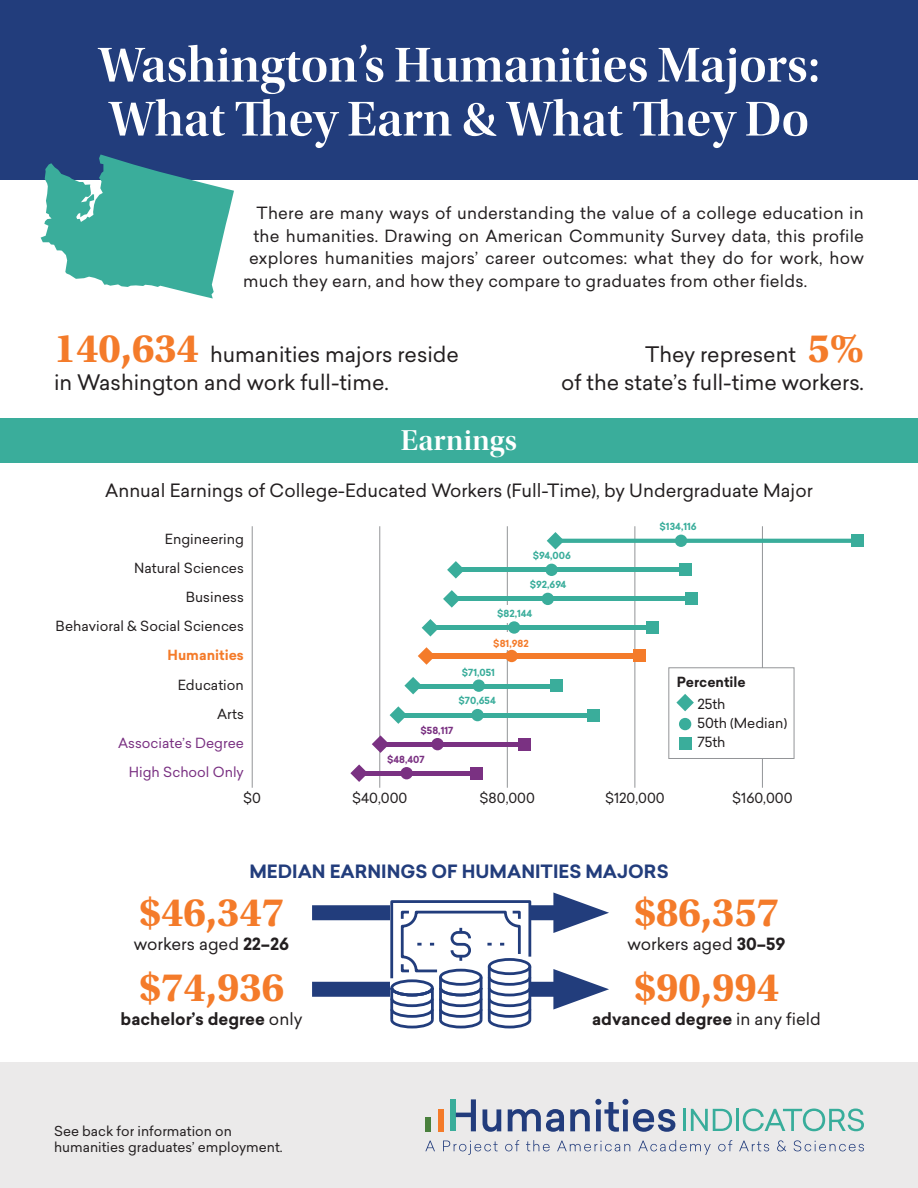
<style>
.page{position:relative;width:918px;height:1188px;background:#fff}
.page>*{position:absolute;margin:0;border:0;box-sizing:border-box;transform-origin:0 0}
.Headline{font:51px/54px "Utopia Std Semibold Disp";color:#fff}
.Text_-_11_15_Center{font:700 42px "Utopia Std";color:#f47b2a}
.Subhead{font:30px "Utopia Std Semibold Disp";letter-spacing:.01em;color:#fff}
.Text_-_14_22_Left{font:21px/28.5px "Sailec";color:#231f20}
.Text_-_14_22_Right{font:21px/28.5px "Sailec";color:#231f20;text-align:right}
.Text_-_12_16_Center{font:18px "Sailec";color:#231f20}
.Text_-_12_16_Center-2{font:700 18px "Sailec";color:#223d7c}
.Text_-_11_15_Justified{font:16.5px "Sailec";letter-spacing:.015em;color:#231f20}
.Text_-_11_15_Center-2{font:700 16.5px "Sailec";color:#231f20}
.Text_-_11_15_Center-3{font:16.5px "Sailec";color:#231f20}
.t1{font:13.8px/29.1px "Sailec";color:#231f20;text-align:right}
.t2{font:700 13.8px "Sailec";color:#231f20}
.Text_-_9_11_Left{font:13.5px/16.5px "Sailec";color:#231f20}
.t3{font:700 9.6px "Sailec";color:#3aad9b}
.t4{font:700 9.6px "Sailec";color:#7a3182}
.t5{font:700 9.6px "Sailec";color:#f47b2a}
.s1{font-family:"Utopia Std";font-weight:700;font-size:42px;color:#f47b2a}
.s2{font-weight:700;color:#f47b2a}
.s3{color:#7a3182}
.s4{font-weight:700}
.s5{font-weight:400}
</style>
<div class="page">
<div style="left:0;top:0;width:918px;height:180px;background:#223d7c"></div>
<div style="left:0;top:418px;width:918px;height:46px;background:#3aad9b"></div>
<div style="left:0;top:1062px;width:918px;height:126px;background:#ebeaea"></div>
<div style="left:451px;top:1099px;width:5px;height:32px;background:#3aad9b"></div>
<div style="left:425px;top:1117px;width:6px;height:14px;background:#49803d"></div>
<div style="left:438px;top:1109px;width:5px;height:22px;background:#f47b2a"></div>
<svg style="left:456px;top:1099px;width:20px;height:32px"></svg>
<svg style="left:483px;top:1109px;width:18px;height:23px"></svg>
<svg style="left:508px;top:1109px;width:56px;height:23px"></svg>
<svg style="left:570px;top:1099px;width:105px;height:33px"></svg>
<hr style="left:683px;top:1109px;width:3px;height:22px;background:#38ad9b">
<svg style="left:691px;top:1109px;width:41px;height:22px"></svg>
<hr style="left:736px;top:1109px;width:3px;height:22px;background:#38ad9b">
<svg style="left:743px;top:1109px;width:121px;height:22px"></svg>
<svg style="left:425px;top:1141px;width:10px;height:10px"></svg>
<svg style="left:443px;top:1141px;width:55px;height:14px"></svg>
<svg style="left:505px;top:1140px;width:14px;height:11px"></svg>
<svg style="left:526px;top:1140px;width:24px;height:11px"></svg>
<svg style="left:557px;top:1141px;width:73px;height:10px"></svg>
<svg style="left:638px;top:1140px;width:73px;height:15px"></svg>
<svg style="left:718px;top:1140px;width:14px;height:11px"></svg>
<svg style="left:739px;top:1141px;width:30px;height:10px"></svg>
<svg style="left:777px;top:1140px;width:9px;height:11px"></svg>
<svg style="left:794px;top:1140px;width:70px;height:11px"></svg>
<svg style="left:41px;top:155px;width:193px;height:144px"></svg>
<div style="left:312px;top:905px;width:264px;height:15px;background:#223d7c"></div>
<svg style="left:553px;top:892px;width:56px;height:41px"></svg>
<div style="left:312px;top:982px;width:264px;height:15px;background:#223d7c"></div>
<svg style="left:553px;top:969px;width:56px;height:41px"></svg>
<hr style="left:252px;top:526px;width:1px;height:262px;background:#939598">
<hr style="left:380px;top:526px;width:1px;height:262px;background:#939598">
<hr style="left:507px;top:526px;width:1px;height:262px;background:#939598">
<hr style="left:635px;top:526px;width:1px;height:262px;background:#939598">
<hr style="left:762px;top:526px;width:1px;height:262px;background:#939598">
<div style="left:503px;top:632px;width:26px;height:18px;background:#fff"></div>
<div style="left:503px;top:605px;width:26px;height:18px;background:#fff"></div>
<div style="left:431px;top:625px;width:219px;height:5px;background:#3aad9b"></div>
<div style="left:426px;top:653px;width:213px;height:6px;background:#f47b2a"></div>
<svg style="left:564px;top:539px;width:288px;height:4px"></svg>
<hr style="left:455px;top:568px;width:231px;height:4px;background:#3aad9b">
<hr style="left:453px;top:597px;width:236px;height:4px;background:#3aad9b">
<hr style="left:416px;top:684px;width:142px;height:4px;background:#3aad9b">
<hr style="left:398px;top:713px;width:197px;height:4px;background:#3aad9b">
<hr style="left:378px;top:742px;width:146px;height:4px;background:#7a3182">
<hr style="left:356px;top:771px;width:120px;height:4px;background:#7a3182">
<div style="left:675px;top:535px;width:12px;height:12px;background:#3aad9b;border-radius:50%"></div>
<div style="left:545px;top:564px;width:13px;height:12px;background:#3aad9b;border-radius:50%"></div>
<div style="left:542px;top:593px;width:12px;height:12px;background:#3aad9b;border-radius:50%"></div>
<div style="left:508px;top:621px;width:12px;height:13px;background:#3aad9b;border-radius:50%"></div>
<div style="left:505px;top:650px;width:13px;height:12px;background:#f47b2a;border-radius:50%"></div>
<div style="left:473px;top:679px;width:12px;height:13px;background:#3aad9b;border-radius:50%"></div>
<div style="left:471px;top:709px;width:13px;height:12px;background:#3aad9b;border-radius:50%"></div>
<div style="left:431px;top:738px;width:13px;height:12px;background:#7a3182;border-radius:50%"></div>
<div style="left:400px;top:767px;width:13px;height:12px;background:#7a3182;border-radius:50%"></div>
<div style="left:852px;top:535px;width:12px;height:12px;background:#3aad9b"></div>
<svg style="left:547px;top:532px;width:17px;height:18px"></svg>
<div style="left:680px;top:564px;width:12px;height:12px;background:#3aad9b"></div>
<svg style="left:447px;top:561px;width:18px;height:18px"></svg>
<div style="left:685px;top:593px;width:12px;height:12px;background:#3aad9b"></div>
<svg style="left:443px;top:590px;width:18px;height:18px"></svg>
<div style="left:646px;top:621px;width:13px;height:13px;background:#3aad9b"></div>
<svg style="left:422px;top:619px;width:15px;height:18px"></svg>
<div style="left:550px;top:679px;width:12px;height:13px;background:#3aad9b"></div>
<svg style="left:404px;top:677px;width:18px;height:17px"></svg>
<div style="left:587px;top:709px;width:13px;height:12px;background:#3aad9b"></div>
<svg style="left:390px;top:706px;width:17px;height:18px"></svg>
<div style="left:634px;top:650px;width:12px;height:12px;background:#f47b2a"></div>
<svg style="left:418px;top:647px;width:14px;height:18px"></svg>
<div style="left:518px;top:738px;width:12px;height:12px;background:#7a3182"></div>
<svg style="left:372px;top:735px;width:17px;height:18px"></svg>
<div style="left:471px;top:767px;width:12px;height:12px;background:#7a3182"></div>
<svg style="left:350px;top:764px;width:18px;height:18px"></svg>
<div style="left:669px;top:668px;width:125px;height:90px;background:#fff"></div>
<div style="left:668px;top:667px;width:127px;height:92px;border:1px solid #939598"></div>
<div style="left:679px;top:718px;width:12px;height:12px;background:#3aad9b;border-radius:50%"></div>
<svg style="left:676px;top:694px;width:18px;height:17px"></svg>
<div style="left:679px;top:737px;width:12px;height:12px;background:#3aad9b"></div>
<svg style="left:389px;top:900px;width:144px;height:129px"></svg>
<p class="Headline" style="left:98px;top:39px;width:723px">Washington’s Humanities Majors:<br>What They Earn &amp; What They Do</p>
<p class="Text_-_11_15_Justified" style="left:256px;top:202px;width:609px">There are many ways of understanding the value of a college education in</p>
<p class="Text_-_11_15_Justified" style="left:254px;top:224px;width:612px">the humanities. Drawing on American Community Survey data, this profile</p>
<p class="Text_-_11_15_Justified" style="left:249px;top:247px;width:616px">explores humanities majors’ career outcomes: what they do for work, how</p>
<p class="Text_-_11_15_Justified" style="left:243px;top:269px;width:566px">much they earn, and how they compare to graduates from other fields.</p>
<p class="Text_-_14_22_Left" style="left:54px;top:339px;width:407px"><span class="s1">140,634</span> humanities majors reside in Washington and work full-time.</p>
<p class="Subhead" style="left:401px;top:424px;width:118px">Earnings</p>
<p class="Text_-_14_22_Right" style="left:561px;top:339px;width:304px">They represent <span class="s1">5%<br></span>of the state’s full-time workers.</p>
<p class="Text_-_12_16_Center" style="left:105px;top:477px;width:709px">Annual Earnings of College-Educated Workers (Full-Time), by Undergraduate Major</p>
<p class="t1" style="left:56px;top:524px;width:190px">Engineering<br>Natural Sciences<br>Business<br>Behavioral &amp; Social Sciences<br><span class="s2">Humanities<br></span>Education<br>Arts<br><span class="s3">Associate’s Degree<br>High School Only</span></p>
<p class="t3" style="left:533px;top:549px;width:40px">$94,006</p>
<p class="t3" style="left:530px;top:578px;width:38px">$92,694</p>
<p class="t3" style="left:497px;top:607px;width:37px">$82,144</p>
<p class="t5" style="left:493px;top:636px;width:37px">$81,982</p>
<p class="t3" style="left:462px;top:665px;width:35px">$71,051</p>
<p class="t3" style="left:459px;top:693px;width:39px">$70,654</p>
<p class="t4" style="left:421px;top:724px;width:34px">$58,117</p>
<p class="t4" style="left:387px;top:753px;width:39px">$48,407</p>
<p class="t3" style="left:660px;top:520px;width:39px">$134,116</p>
<p class="t2" style="left:677px;top:672px;width:70px">Percentile</p>
<p class="t1" style="left:697px;top:694px;width:91px;line-height:19.2px;text-align:left">25th<br>50th (Median)<br>75th</p>
<p class="t1" style="left:243px;top:784px;width:19px">$0</p>
<p class="t1" style="left:352px;top:784px;width:57px">$40,000</p>
<p class="t1" style="left:480px;top:784px;width:57px">$80,000</p>
<p class="t1" style="left:605px;top:784px;width:61px">$120,000</p>
<p class="t1" style="left:732px;top:784px;width:62px">$160,000</p>
<p class="Text_-_12_16_Center-2" style="left:249px;top:858px;width:421px">MEDIAN EARNINGS OF HUMANITIES MAJORS</p>
<p class="Text_-_11_15_Center" style="left:139px;top:888px;width:146px">$46,347</p>
<p class="Text_-_11_15_Center-3" style="left:134px;top:933px;width:157px">workers aged <span class="s4">22–26</span></p>
<p class="Text_-_11_15_Center" style="left:139px;top:963px;width:146px">$74,936</p>
<p class="Text_-_11_15_Center-2" style="left:121px;top:1007px;width:183px">bachelor’s degree <span class="s5">only</span></p>
<p class="Text_-_9_11_Left" style="left:54px;top:1122px;width:230px">See back for information on humanities graduates’ employment.</p>
<p class="Text_-_11_15_Center" style="left:634px;top:888px;width:146px">$86,357</p>
<p class="Text_-_11_15_Center-3" style="left:627px;top:933px;width:160px">workers aged <span class="s4">30–59</span></p>
<p class="Text_-_11_15_Center" style="left:634px;top:963px;width:146px">$90,994</p>
<p class="Text_-_11_15_Center-2" style="left:592px;top:1007px;width:230px">advanced degree <span class="s5">in any field</span></p>
</div>
